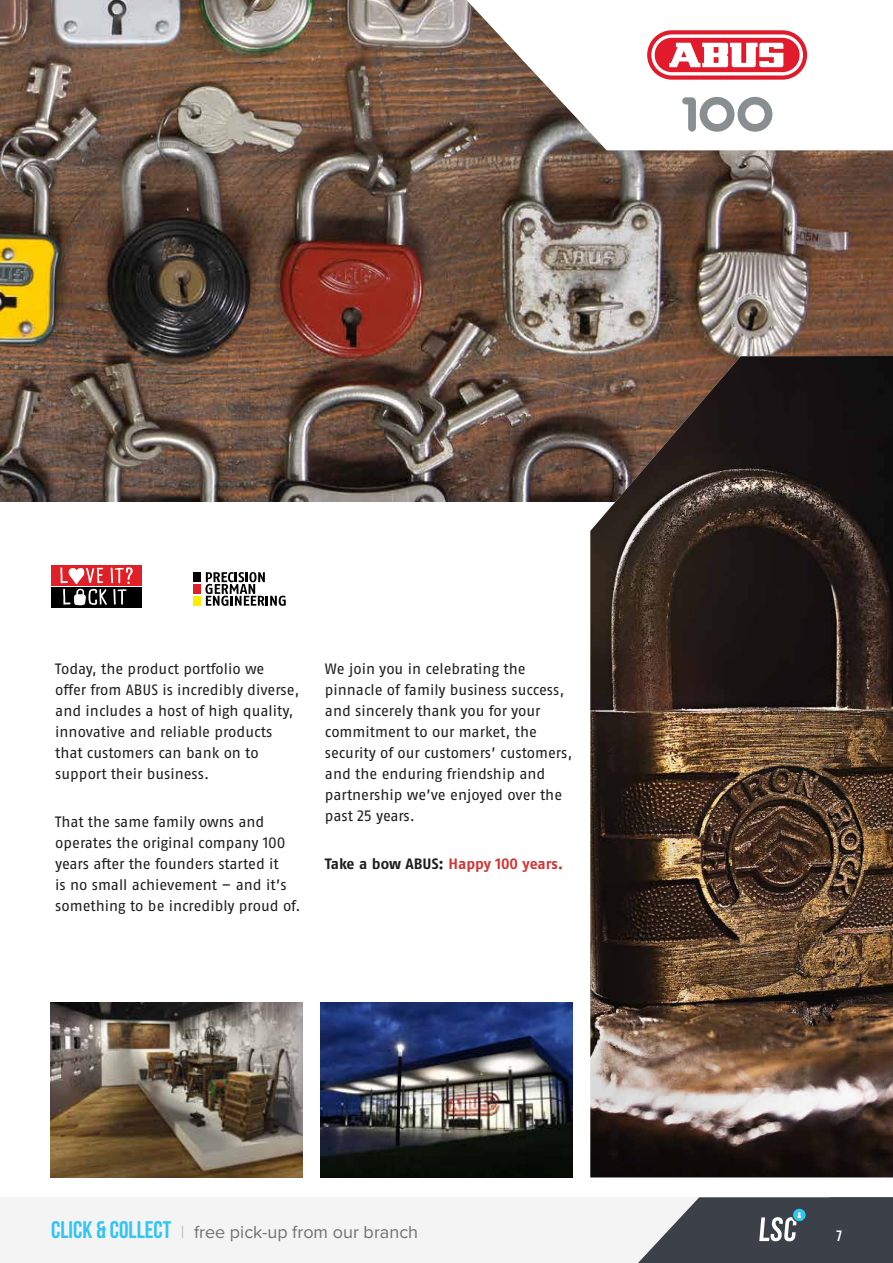
<style>
.page{position:relative;width:893px;height:1263px;background:#fff}
.page>*{position:absolute;margin:0;border:0;box-sizing:border-box;transform-origin:0 0}
.t1{font:700 45px "Bebas Neue";color:#fff}
.t2{font:700 24px "Bebas Neue";color:#32c5f4}
.t3{font:18px "Proxima Nova";color:#727272}
.t4{font:15px/21px "ABUS Fago Pro";color:#1e1e1e}
.t5{font:700 15px "ABUS Fago Pro";color:#d03737}
.t6{font:700 15px "Bebas Neue";color:#fff}
.s1{color:#1e1e1e}
.s2{font-family:"Proxima Nova";font-weight:400;font-size:18px;color:#bcbec0}
</style>
<div class="page">
<div style="left:0;top:1197px;width:830px;height:66px;background:#f4f4f4"></div>
<svg style="left:638px;top:1197px;width:255px;height:66px"></svg>
<img style="left:0;top:0;width:893px;height:502px">
<svg style="left:466px;top:0;width:427px;height:150px"></svg>
<img style="left:51px;top:1002px;width:251px;height:176px">
<img style="left:321px;top:1002px;width:251px;height:176px">
<img style="left:590px;top:356px;width:303px;height:821px">
<div style="left:51px;top:566px;width:90px;height:20px;background:#e11f26"></div>
<div style="left:51px;top:587px;width:90px;height:20px;background:#000"></div>
<svg style="left:60px;top:567px;width:73px;height:38px"></svg>
<div style="left:194px;top:572px;width:7px;height:10px;background:#000"></div>
<div style="left:194px;top:596px;width:7px;height:10px;background:#fded05"></div>
<div style="left:194px;top:584px;width:7px;height:10px;background:#e31e26"></div>
<svg style="left:205px;top:572px;width:81px;height:34px"></svg>
<svg style="left:682px;top:97px;width:90px;height:35px"></svg>
<div style="left:647px;top:30px;width:160px;height:50px;background:#e11a2c;border-radius:25px"></div>
<svg style="left:651px;top:34px;width:152px;height:42px"></svg>
<p class="t4" style="left:55px;top:658px;width:246px">Today, the product portfolio we<br>offer from ABUS is incredibly diverse, and includes a host of high quality, innovative and reliable products that customers can bank on to support their business.</p>
<p class="t4" style="left:55px;top:811px;width:247px">That the same family owns and operates the original company 100 years after the founders started it<br>is no small achievement – and it’s something to be incredibly proud of.</p>
<p class="t4" style="left:325px;top:658px;width:249px">We join you in celebrating the pinnacle of family business success, and sincerely thank you for your commitment to our market, the security of our customers’ customers, and the enduring friendship and partnership we’ve enjoyed over the past 25 years.</p>
<p class="t5" style="left:325px;top:854px;width:240px"><span class="s1">Take a bow ABUS:</span> Happy 100 years.</p>
<h2 class="t2" style="left:51px;top:1217px;width:135px">CLICK &amp; COLLECT <span class="s2">|</span></h2>
<p class="t3" style="left:194px;top:1219px;width:244px">free pick-up from our branches</p>
<h1 class="t1" style="left:824px;top:1197px;width:19px">7</h1>
<p class="t6" style="left:836px;top:1228px;width:7px">7</p>
</div>
